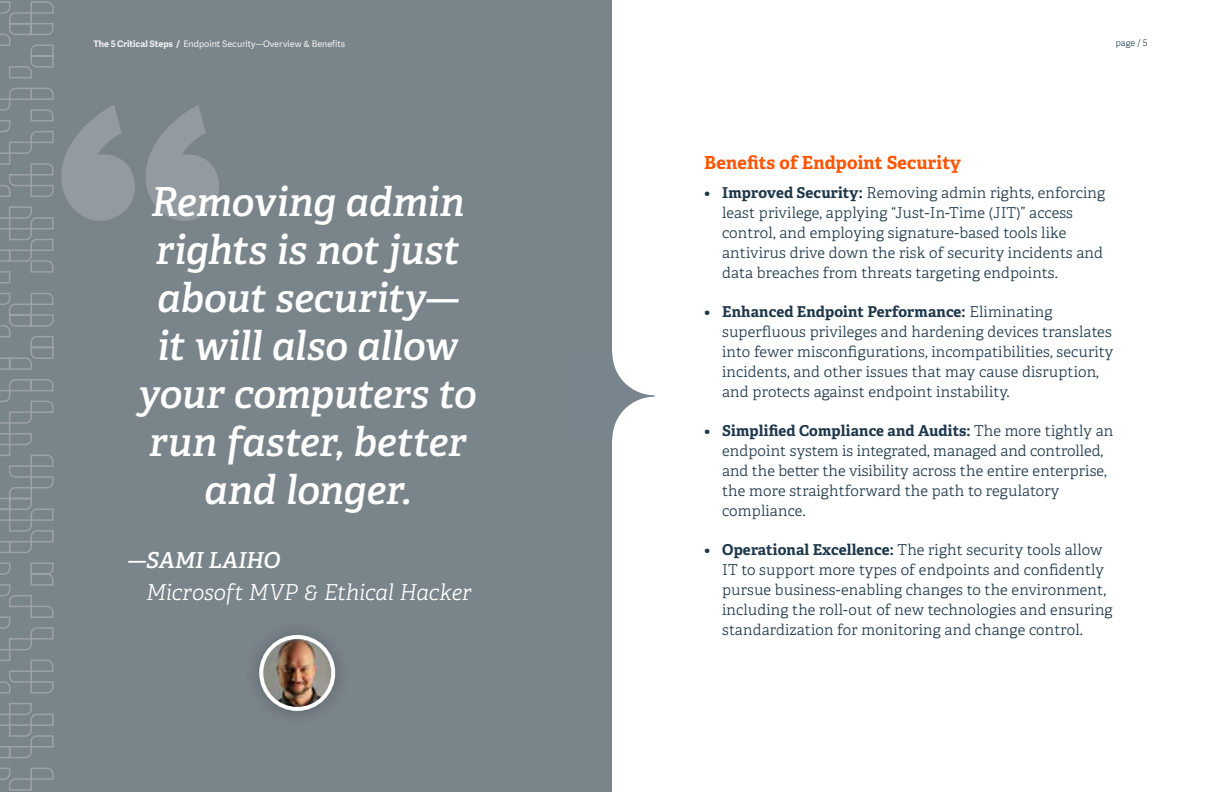
<style>
.page{position:relative;width:1224px;height:792px;background:#fff}
.page>*{position:absolute;margin:0;border:0;box-sizing:border-box;transform-origin:0 0}
.t1{font:italic 600 40px/48px "Adelle";letter-spacing:-.01em;color:#fff;text-align:center}
.t2{font:italic 300 22px "Adelle";letter-spacing:-.005em;color:#fff}
.t3{font:italic 600 22px "Adelle";letter-spacing:-.005em;color:#fff;scale:.8 1}
.t4{font:700 18px "Adelle";letter-spacing:.01em;color:#ff5400}
.t5{font:300 15px/20px "Adelle";letter-spacing:.01em;color:#1e384b}
.t6{font:9px "Adelle Sans";color:#f2f2f2}
.t7{font:300 9px "Adelle Sans";color:#1e384b}
.s1{font-weight:700}
</style>
<div class="page">
<div style="left:0;top:0;width:612px;height:792px;background:#7a858b"></div>
<svg style="left:612px;top:353px;width:43px;height:86px"></svg>
<svg style="left:0;top:532px;width:54px;height:259px"></svg>
<div style="left:243px;top:619px;width:108px;height:108px;background:#000;opacity:.25"></div>
<img style="left:261px;top:637px;width:72px;height:72px;border-radius:36px">
<div style="left:259px;top:635px;width:76px;height:76px;border:4px solid #fff;border-radius:50%"></div>
<svg style="left:0;top:1px;width:219px;height:531px"></svg>
<p class="t6" style="left:94px;top:37px;width:253px"><span class="s1">The 5 Critical Steps /</span> Endpoint Security—Overview &amp; Benefits</p>
<p class="t7" style="left:1116px;top:37px;width:33px">page / 5</p>
<h1 class="t1" style="left:139px;top:178px;width:339px">Removing admin rights is not just about security— it will also allow your computers to run faster, better and longer.</h1>
<h2 class="t3" style="left:128px;top:546px;width:191px">—SAMI LAIHO</h2>
<h2 class="t2" style="left:146px;top:578px;width:327px">Microsoft MVP &amp; Ethical Hacker</h2>
<p class="t4" style="left:704px;top:151px;width:258px">Benefits of Endpoint Security</p>
<p class="t5" style="left:722px;top:183px;width:385px;text-indent:-18px"><span class="s1">• Improved Security:</span> Removing admin rights, enforcing least privilege, applying “Just-In-Time (JIT)” access control, and employing signature-based tools like antivirus drive down the risk of security incidents and data breaches from threats targeting endpoints.</p>
<p class="t5" style="left:722px;top:302px;width:393px;text-indent:-18px"><span class="s1">• Enhanced Endpoint Performance:</span> Eliminating superfluous privileges and hardening devices translates into fewer misconfigurations, incompatibilities, security incidents, and other issues that may cause disruption, and protects against endpoint instability.</p>
<p class="t5" style="left:722px;top:421px;width:393px;text-indent:-18px"><span class="s1">• Simplified Compliance and Audits:</span> The more tightly an endpoint system is integrated, managed and controlled, and the better the visibility across the entire enterprise, the more straightforward the path to regulatory compliance.</p>
<p class="t5" style="left:722px;top:540px;width:392px;text-indent:-18px"><span class="s1">• Operational Excellence:</span> The right security tools allow IT to support more types of endpoints and confidently pursue business-enabling changes to the environment, including the roll-out of new technologies and ensuring standardization for monitoring and change control.</p>
</div>
